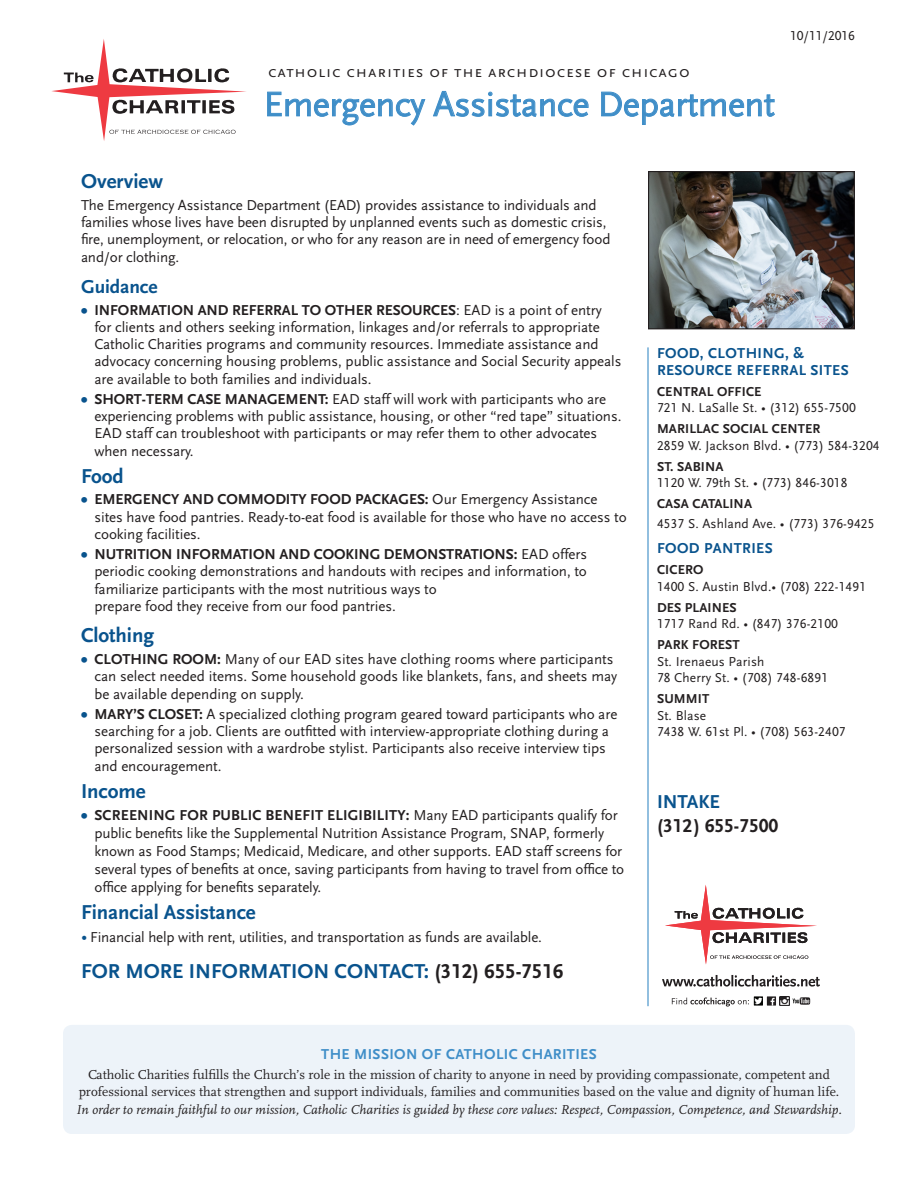
<style>
.page{position:relative;width:918px;height:1188px;background:#fff}
.page>*{position:absolute;margin:0;border:0;box-sizing:border-box;transform-origin:0 0}
.FS_Banner_HEAD-36{font:36px "Scala Sans LF";letter-spacing:-.01em;color:#3f8ec8}
.FS_Left-Col_SUBHEAD{font:700 21px "Scala Sans LF";letter-spacing:-.005em;color:#09538d}
.FS_Left-Col_BODY{font:700 21px "Scala Sans LF";color:#09538d}
.FS_Left-Col_SUBHEAD-2{font:700 19.5px "Scala Sans LF";letter-spacing:-.005em;color:#09538d}
.t1{font:700 19.5px "Scala Sans LF";color:#231f20}
.t2{font:16.5px "Scala Sans LF Caps";letter-spacing:.05em;color:#231f20}
.FS_Left-Col_BODY-2{font:15px/17.2px "Scala Sans LF";letter-spacing:-.005em;color:#231f20}
.t3{font:700 15px/16.5px "Scala Sans LF";letter-spacing:.025em;color:#09538d}
.FS_Left-Col_BULLETS{font:15px "Scala Sans LF";letter-spacing:-.005em;color:#231f20}
.t4{font:700 15px "Scala Sans LF";letter-spacing:.025em;color:#3f8ec8}
.t5{font:13.5px/16.5px "Scala Sans LF";letter-spacing:.01em;color:#231f20}
.t6{font:13.5px/17.2px "Scala LF";color:#231f20;text-align:center}
.t7{font:italic 13.5px "Scala LF";color:#231f20}
.t8{font:700 13.5px "Scala Sans LF";letter-spacing:.01em;color:#231f20}
.s1{font-weight:700;font-size:18px;color:#09538d}
.s2{font-weight:700}
.s3{font-size:18px;color:#09538d}
.s4{color:#231f20}
</style>
<div class="page">
<div style="left:63px;top:1025px;width:792px;height:109px;background:#edf3f9;border-radius:9px"></div>
<hr style="left:647px;top:347px;width:2px;height:659px;background:#3f8ec8">
<div style="left:767px;top:996px;width:9px;height:10px;background:#231f20"></div>
<svg style="left:771px;top:996px;width:39px;height:10px"></svg>
<svg style="left:754px;top:996px;width:9px;height:10px"></svg>
<svg style="left:672px;top:997px;width:90px;height:10px"></svg>
<svg style="left:662px;top:975px;width:158px;height:12px"></svg>
<svg style="left:665px;top:885px;width:152px;height:79px"></svg>
<svg style="left:267px;top:91px;width:159px;height:35px"></svg>
<svg style="left:433px;top:91px;width:156px;height:26px"></svg>
<svg style="left:601px;top:91px;width:174px;height:34px"></svg>
<svg style="left:51px;top:39px;width:195px;height:102px"></svg>
<img style="left:650px;top:173px;width:203px;height:154px">
<div style="left:648px;top:171px;width:207px;height:158px;border:1px solid #231f20"></div>
<p class="t2" style="left:268px;top:63px;width:423px">catholic charities of the archdiocese of chicago</p>
<p class="FS_Banner_HEAD-36" style="left:264px;top:85px;width:513px">Emergency Assistance Department</p>
<p class="t5" style="left:790px;top:28px;width:66px">10/11/2016</p>
<p class="FS_Left-Col_BODY" style="left:81px;top:170px;width:84px">Overview</p>
<p class="FS_Left-Col_BODY-2" style="left:81px;top:197px;width:531px">The Emergency Assistance Department (EAD) provides assistance to individuals and families whose lives have been disrupted by unplanned events such as domestic crisis, fire, unemployment, or relocation, or who for any reason are in need of emergency food and/or clothing.</p>
<p class="FS_Left-Col_SUBHEAD-2" style="left:81px;top:276px;width:78px">Guidance</p>
<p class="FS_Left-Col_BODY-2" style="left:94px;top:301px;width:528px;text-indent:-14px"><span class="s1">•</span> <span class="s2">INFORMATION AND REFERRAL TO OTHER RESOURCES</span>: EAD is a point of entry for clients and others seeking information, linkages and/or referrals to appropriate Catholic Charities programs and community resources. Immediate assistance and advocacy concerning housing problems, public assistance and Social Security appeals are available to both families and individuals.</p>
<p class="FS_Left-Col_BODY-2" style="left:94px;top:391px;width:528px;text-indent:-14px"><span class="s1">•</span> <span class="s2">SHORT-TERM CASE MANAGEMENT:</span> EAD staff will work with participants who are experiencing problems with public assistance, housing, or other “red tape” situations.<br>EAD staff can troubleshoot with participants or may refer them to other advocates when necessary.</p>
<p class="FS_Left-Col_SUBHEAD" style="left:81px;top:465px;width:44px">Food</p>
<p class="FS_Left-Col_BODY-2" style="left:94px;top:491px;width:534px;text-indent:-14px"><span class="s1">•</span> <span class="s2">EMERGENCY AND COMMODITY FOOD PACKAGES:</span> Our Emergency Assistance sites have food pantries. Ready-to-eat food is available for those who have no access to cooking facilities.</p>
<p class="FS_Left-Col_BODY-2" style="left:94px;top:546px;width:494px;text-align:justify;text-indent:-14px"><span class="s1">•</span> <span class="s2">NUTRITION INFORMATION AND COOKING DEMONSTRATIONS:</span> EAD offers periodic cooking demonstrations and handouts with recipes and information, to familiarize participants with the most nutritious ways to</p>
<p class="FS_Left-Col_BULLETS" style="left:94px;top:598px;width:303px">prepare food they receive from our food pantries.</p>
<p class="FS_Left-Col_SUBHEAD" style="left:81px;top:624px;width:75px">Clothing</p>
<p class="FS_Left-Col_BODY-2" style="left:94px;top:651px;width:524px;text-indent:-14px"><span class="s1">•</span> <span class="s2">CLOTHING ROOM:</span> Many of our EAD sites have clothing rooms where participants can select needed items. Some household goods like blankets, fans, and sheets may be available depending on supply.</p>
<p class="FS_Left-Col_BODY-2" style="left:94px;top:706px;width:524px;text-indent:-14px"><span class="s1">•</span> <span class="s2">MARY’S CLOSET:</span> A specialized clothing program geared toward participants who are searching for a job. Clients are outfitted with interview-appropriate clothing during a personalized session with a wardrobe stylist. Participants also receive interview tips and encouragement.</p>
<p class="FS_Left-Col_SUBHEAD" style="left:81px;top:780px;width:66px">Income</p>
<p class="FS_Left-Col_BODY-2" style="left:94px;top:807px;width:531px;line-height:18px;text-indent:-14px"><span class="s1">•</span> <span class="s2">SCREENING FOR PUBLIC BENEFIT ELIGIBILITY:</span> Many EAD participants qualify for public benefits like the Supplemental Nutrition Assistance Program, SNAP, formerly known as Food Stamps; Medicaid, Medicare, and other supports. EAD staff screens for several types of benefits at once, saving participants from having to travel from office to office applying for benefits separately.</p>
<p class="FS_Left-Col_SUBHEAD" style="left:81px;top:901px;width:176px">Financial Assistance</p>
<p class="FS_Left-Col_BODY-2" style="left:81px;top:928px;width:463px"><span class="s3">•</span> Financial help with rent, utilities, and transportation as funds are available.</p>
<p class="FS_Left-Col_SUBHEAD" style="left:81px;top:960px;width:484px">FOR MORE INFORMATION CONTACT: <span class="s4">(312) 655-7516</span></p>
<p class="t3" style="left:657px;top:346px;width:193px">FOOD, CLOTHING, &amp;<br>RESOURCE REFERRAL SITES</p>
<p class="t8" style="left:657px;top:384px;width:106px">CENTRAL OFFICE</p>
<p class="t5" style="left:657px;top:400px;width:200px">721 N. LaSalle St. • (312) 655-7500</p>
<p class="t8" style="left:657px;top:422px;width:165px">MARILLAC SOCIAL CENTER</p>
<p class="t5" style="left:657px;top:438px;width:224px">2859 W. Jackson Blvd. • (773) 584-3204</p>
<p class="t8" style="left:657px;top:459px;width:68px">ST. SABINA</p>
<p class="t5" style="left:657px;top:475px;width:192px">1120 W. 79th St. • (773) 846-3018</p>
<p class="t8" style="left:657px;top:497px;width:97px">CASA CATALINA</p>
<p class="t5" style="left:657px;top:516px;width:219px">4537 S. Ashland Ave. • (773) 376-9425</p>
<p class="t3" style="left:657px;top:541px;width:117px">FOOD PANTRIES</p>
<p class="t8" style="left:657px;top:563px;width:48px">CICERO</p>
<p class="t5" style="left:657px;top:579px;width:211px">1400 S. Austin Blvd.• (708) 222-1491</p>
<p class="t8" style="left:657px;top:600px;width:81px">DES PLAINES</p>
<p class="t5" style="left:657px;top:616px;width:183px">1717 Rand Rd. • (847) 376-2100</p>
<p class="t8" style="left:657px;top:638px;width:84px">PARK FOREST</p>
<p class="t5" style="left:657px;top:654px;width:173px">St. Irenaeus Parish<br>78 Cherry St. • (708) 748-6891</p>
<p class="t8" style="left:657px;top:692px;width:54px">SUMMIT</p>
<p class="t5" style="left:657px;top:708px;width:190px">St. Blase<br>7438 W. 61st Pl. • (708) 563-2407</p>
<h3 class="FS_Left-Col_SUBHEAD-2" style="left:657px;top:792px;width:65px">INTAKE</h3>
<h3 class="t1" style="left:657px;top:815px;width:123px">(312) 655-7500</h3>
<p class="t4" style="left:321px;top:1046px;width:277px">THE MISSION OF CATHOLIC CHARITIES</p>
<p class="t6" style="left:79px;top:1066px;width:762px">Catholic Charities fulfills the Church’s role in the mission of charity to anyone in need by providing compassionate, competent and professional services that strengthen and support individuals, families and communities based on the value and dignity of human life.</p>
<p class="t7" style="left:76px;top:1102px;width:767px">In order to remain faithful to our mission, Catholic Charities is guided by these core values: Respect, Compassion, Competence, and Stewardship.</p>
</div>
